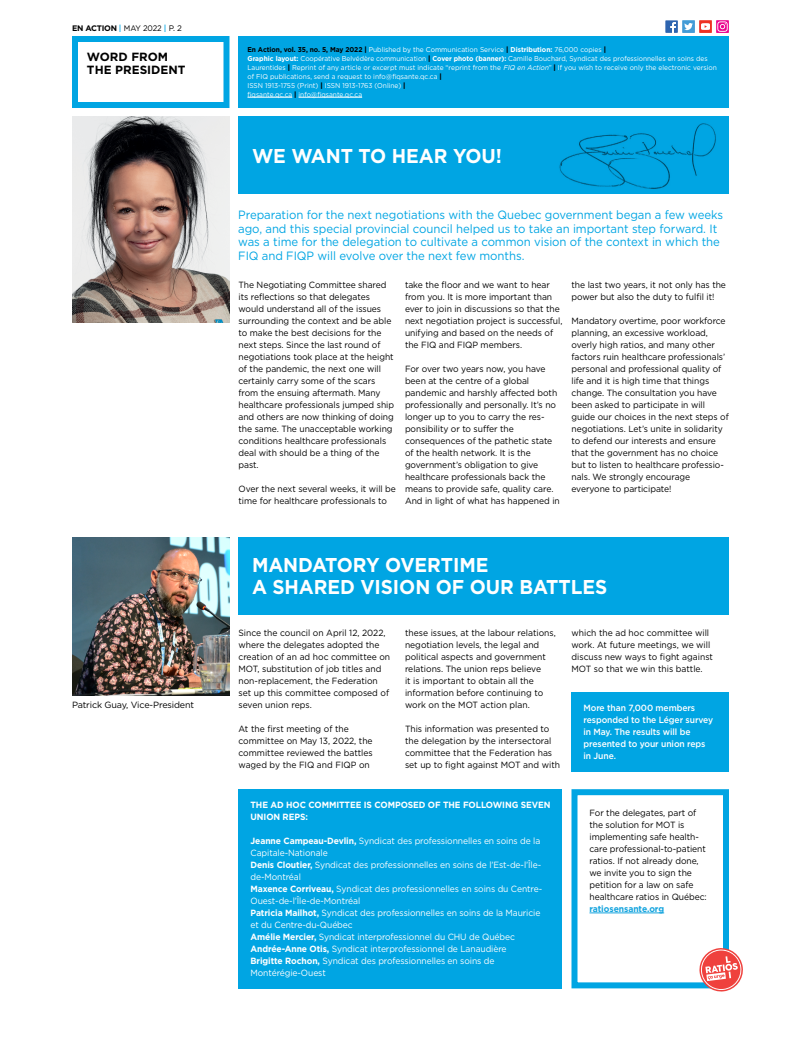
<style>
.page{position:relative;width:801px;height:1044px;background:#fff}
.page>*{position:absolute;margin:0;border:0;box-sizing:border-box;transform-origin:0 0}
.t1{font:700 20px/22px "Gotham";letter-spacing:-.005em;color:#fff;scale:.95 1}
.t2{font:12px/13.6px "Gotham";letter-spacing:-.005em;color:#00a5e3;scale:.95 1}
.t3{font:700 11.9px/13.6px "Gotham";color:#000}
.t4{font:9px/12px "Gotham";letter-spacing:-.005em;color:#000;scale:.95 1}
.t5{font:9px/12px "Gotham";letter-spacing:-.01em;color:#fff;scale:.95 1}
.t6{font:500 9px/12px "Gotham";letter-spacing:-.01em;color:#fff;scale:.95 1}
.t7{font:700 9px/12px "Gotham";letter-spacing:-.01em;color:#fff;scale:.95 1}
.t8{font:9px "Gotham";letter-spacing:-.005em;color:#000}
.t9{font:700 9px "Gotham";letter-spacing:-.005em;color:#14a4de;scale:.95 1}
.t10{font:8px "Gotham";letter-spacing:-.015em;color:#000;scale:.95 1}
.t11{font:7px/9px "Gotham";color:#fff;scale:.95 1}
.s1{font-weight:700}
.s2{font-weight:500;color:#00a5e3}
.s3{font-weight:700;color:#000}
.s4{font-weight:900;color:#000}
.s5{font-style:italic}
</style>
<div class="page">
<div style="left:72px;top:36px;width:158px;height:72px;border:6px solid #00a5e3"></div>
<div style="left:238px;top:116px;width:491px;height:78px;background:#00a5e3"></div>
<div style="left:238px;top:537px;width:491px;height:78px;background:#00a5e3"></div>
<div style="left:238px;top:36px;width:491px;height:72px;background:#00a5e3"></div>
<hr style="left:248px;top:97px;width:44px;height:1px;background:#fff">
<hr style="left:299px;top:97px;width:63px;height:1px;background:#fff">
<img style="left:559px;top:123px;width:157px;height:66px">
<div style="left:238px;top:789px;width:324px;height:199px;background:#00a5e3"></div>
<img style="left:72px;top:116px;width:158px;height:206px">
<div style="left:682px;top:20px;width:13px;height:13px;background:#439bd6"></div>
<svg style="left:684px;top:23px;width:9px;height:7px"></svg>
<svg style="left:665px;top:20px;width:13px;height:13px"></svg>
<div style="left:699px;top:20px;width:13px;height:13px;background:#ee3124"></div>
<svg style="left:701px;top:23px;width:9px;height:7px"></svg>
<svg style="left:716px;top:20px;width:13px;height:13px"></svg>
<svg style="left:717px;top:21px;width:11px;height:11px"></svg>
<hr style="left:590px;top:913px;width:74px;height:1px;background:#14a4de">
<div style="left:572px;top:789px;width:157px;height:199px;border:6px solid #00a5e3"></div>
<img style="left:72px;top:537px;width:158px;height:158px">
<div style="left:572px;top:692px;width:157px;height:79px;background:#00a5e3"></div>
<svg style="left:698px;top:947px;width:45px;height:45px"></svg>
<p class="t10" style="left:72px;top:23px;width:117px"><span class="s1">EN ACTION</span> <span class="s2">|</span> MAY 2022 <span class="s2">|</span> P. 2</p>
<h3 class="t3" style="left:87px;top:49px;width:100px">WORD FROM<br>THE PRESIDENT</h3>
<p class="t8" style="left:72px;top:699px;width:124px">Patrick Guay, Vice-President</p>
<p class="t11" style="left:247px;top:44px;width:496px"><span class="s3">En Action, vol. 35, no. 5, May 2022</span> <span class="s4">|</span> Published by the Communication Service <span class="s4">|</span> <span class="s1">Distribution:</span> 76,000 copies <span class="s4">|<br></span><span class="s1">Graphic layout:</span> Coopérative Belvédère communication <span class="s4">|</span> <span class="s1">Cover photo (banner):</span> Camille Bouchard, Syndicat des professionnelles en soins des Laurentides <span class="s4">|</span> Reprint of any article or excerpt must indicate “reprint from the <span class="s5">FIQ en Action</span>” <span class="s4">|</span> If you wish to receive only the electronic version of FIQ publications, send a request to info@fiqsante.qc.ca <span class="s4">|<br></span>ISSN 1913-1755 (Print) <span class="s4">|</span> ISSN 1913-1763 (Online) <span class="s4">|<br></span>fiqsante.qc.ca <span class="s4">|</span> info@fiqsante.qc.ca</p>
<h1 class="t1" style="left:252px;top:145px;width:265px">WE WANT TO HEAR YOU!</h1>
<p class="t2" style="left:238px;top:208px;width:512px">Preparation for the next negotiations with the Quebec government began a few weeks ago, and this special provincial council helped us to take an important step forward. It was a time for the delegation to cultivate a common vision of the context in which the FIQ and FIQP will evolve over the next few months.</p>
<p class="t4" style="left:238px;top:279px;width:165px">The Negotiating Committee shared its reflections so that delegates would understand all of the issues surrounding the context and be able to make the best decisions for the next steps. Since the last round of negotiations took place at the height of the pandemic, the next one will certainly carry some of the scars from the ensuing aftermath. Many healthcare professionals jumped ship and others are now thinking of doing the same. The unacceptable working conditions healthcare professionals deal with should be a thing of the past.</p>
<p class="t4" style="left:238px;top:483px;width:167px">Over the next several weeks, it will be time for healthcare professionals to</p>
<p class="t4" style="left:405px;top:279px;width:167px">take the floor and we want to hear from you. It is more important than ever to join in discussions so that the next negotiation project is successful, unifying and based on the needs of the FIQ and FIQP members.</p>
<p class="t4" style="left:405px;top:363px;width:164px">For over two years now, you have been at the centre of a global pandemic and harshly affected both professionally and personally. It’s no longer up to you to carry the res&shy;ponsibility or to suffer the consequences of the pathetic state of the health network. It is the government’s obligation to give healthcare professionals back the means to provide safe, quality care.<br>And in light of what has happened in</p>
<p class="t4" style="left:572px;top:279px;width:164px">the last two years, it not only has the power but also the duty to fulfil it!</p>
<p class="t4" style="left:572px;top:315px;width:167px">Mandatory overtime, poor workforce planning, an excessive workload, overly high ratios, and many other factors ruin healthcare professionals’ personal and professional quality of life and it is high time that things change. The consultation you have been asked to participate in will guide our choices in the next steps of negotiations. Let’s unite in solidarity to defend our interests and ensure that the government has no choice but to listen to healthcare professio&shy;nals. We strongly encourage everyone to participate!</p>
<h1 class="t1" style="left:252px;top:554px;width:375px">MANDATORY OVERTIME<br>A SHARED VISION OF OUR BATTLES</h1>
<p class="t4" style="left:238px;top:627px;width:161px">Since the council on April 12, 2022, where the delegates adopted the creation of an ad hoc committee on<br>MOT, substitution of job titles and non-replacement, the Federation set up this committee composed of seven union reps.</p>
<p class="t4" style="left:238px;top:723px;width:143px">At the first meeting of the committee on May 13, 2022, the committee reviewed the battles waged by the FIQ and FIQP on</p>
<p class="t4" style="left:405px;top:627px;width:160px">these issues, at the labour relations, negotiation levels, the legal and political aspects and government relations. The union reps believe<br>it is important to obtain all the information before continuing to work on the MOT action plan.</p>
<p class="t4" style="left:405px;top:723px;width:165px">This information was presented to the delegation by the intersectoral committee that the Federation has set up to fight against MOT and with</p>
<p class="t4" style="left:572px;top:627px;width:150px">which the ad hoc committee will work. At future meetings, we will discuss new ways to fight against<br>MOT so that we win this battle.</p>
<p class="t6" style="left:584px;top:702px;width:138px">More than 7,000 members responded to the Léger survey in May. The results will be presented to your union reps in June.</p>
<p class="t7" style="left:250px;top:799px;width:317px">THE AD HOC COMMITTEE IS COMPOSED OF THE FOLLOWING SEVEN<br>UNION REPS:</p>
<p class="t5" style="left:250px;top:835px;width:309px"><span class="s1">Jeanne Campeau-Devlin,</span> Syndicat des professionnelles en soins de la Capitale-Nationale<br><span class="s1">Denis Cloutier,</span> Syndicat des professionnelles en soins de l’Est-de-l’Île&shy;de-Montréal<br><span class="s1">Maxence Corriveau,</span> Syndicat des professionnelles en soins du Centre-Ouest-de-l’Île-de-Montréal<br><span class="s1">Patricia Mailhot,</span> Syndicat des professionnelles en soins de la Mauricie et du Centre-du-Québec<br><span class="s1">Amélie Mercier,</span> Syndicat interprofessionnel du CHU de Québec <span class="s1">Andrée-Anne Otis,</span> Syndicat interprofessionnel de Lanaudière<br><span class="s1">Brigitte Rochon,</span> Syndicat des professionnelles en soins de Montérégie-Ouest</p>
<p class="t4" style="left:590px;top:807px;width:125px">For the delegates, part of the solution for MOT is implementing safe health&shy;care professional-to-patient ratios. If not already done, we invite you to sign the petition for a law on safe healthcare ratios in Québec:</p>
<p class="t9" style="left:590px;top:903px;width:80px">ratiosensante.org</p>
</div>
